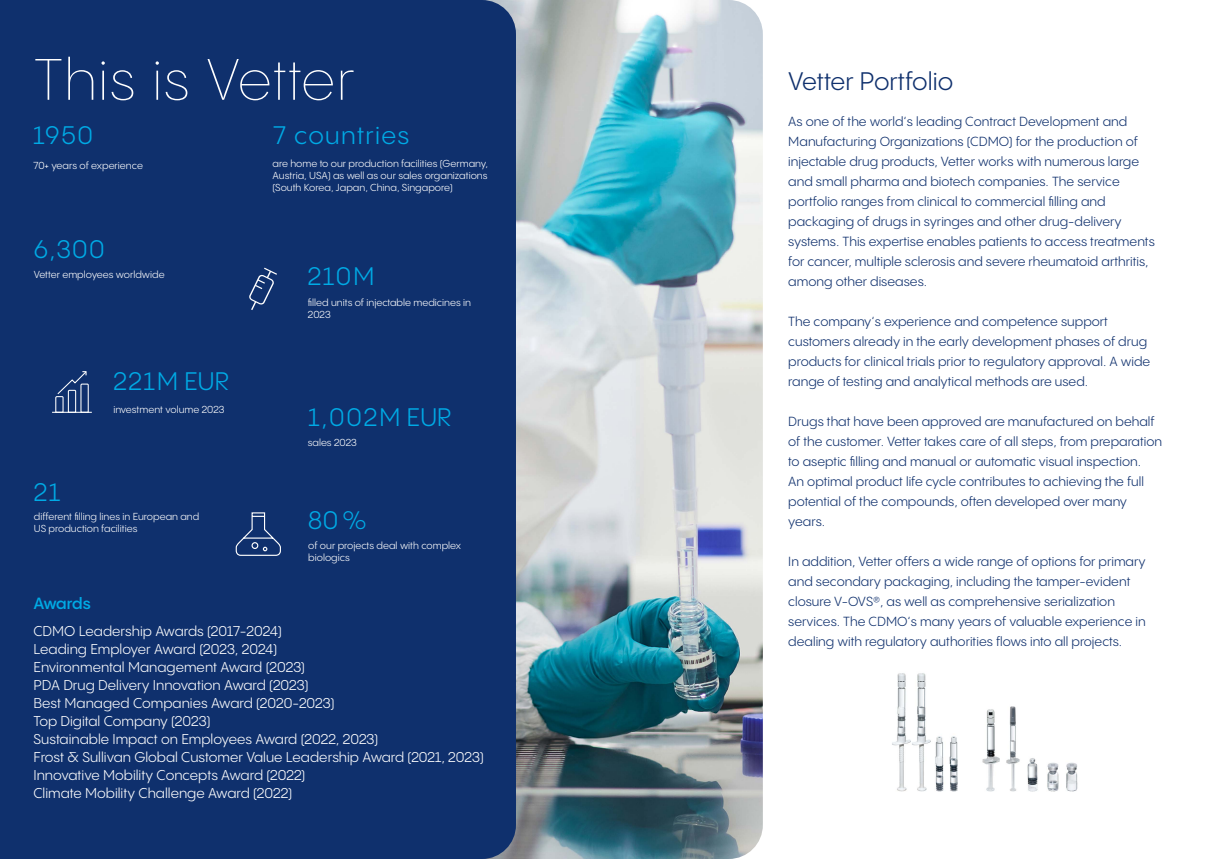
<style>
.page{position:relative;width:1225px;height:859px;background:#fff}
.page>*{position:absolute;margin:0;border:0;box-sizing:border-box;transform-origin:0 0}
.t1{font:200 57.5px "PP Pangram Sans";letter-spacing:.02em;color:#fff}
.t2{font:25px "PP Pangram Sans";letter-spacing:.05em;color:#00aae5}
.t3{font:25px "PP Pangram Sans";color:#0f306d}
.t4{font:600 16px "PP Pangram Sans";letter-spacing:-.025em;color:#00aae5}
.t5{font:14px/18px "PP Pangram Sans";color:#fff}
.t6{font:13px/20px "PP Pangram Sans";color:#0f306d}
.t7{font:10px/12px "PP Pangram Sans";color:#fff}
</style>
<div class="page">
<img style="left:516px;top:0;width:247px;height:859px">
<div style="left:0;top:0;width:516px;height:859px;background:#0f306d"></div>
<hr style="left:52px;top:412px;width:40px;height:1px;background:#fff">
<svg style="left:55px;top:370px;width:34px;height:43px"></svg>
<img style="left:892px;top:673px;width:186px;height:119px">
<svg style="left:235px;top:512px;width:46px;height:44px;background:#2c497e"></svg>
<svg style="left:247px;top:266px;width:31px;height:49px;background:#27457c"></svg>
<h1 class="t1" style="left:34px;top:45px;width:322px">This is Vetter</h1>
<h2 class="t2" style="left:33px;top:120px;width:61px">1950</h2>
<p class="t7" style="left:33px;top:160px;width:111px">70+ years of experience</p>
<h2 class="t2" style="left:34px;top:234px;width:72px">6,300</h2>
<p class="t7" style="left:34px;top:269px;width:132px">Vetter employees worldwide</p>
<h2 class="t2" style="left:34px;top:477px;width:28px">21</h2>
<h2 class="t2" style="left:113px;top:366px;width:117px">221M EUR</h2>
<p class="t7" style="left:113px;top:403px;width:113px">investment volume 2023</p>
<p class="t7" style="left:34px;top:510px;width:167px">different filling lines in European and<br>US production facilities</p>
<p class="t4" style="left:33px;top:594px;width:59px">Awards</p>
<h2 class="t2" style="left:273px;top:120px;width:137px">7 countries</h2>
<p class="t7" style="left:272px;top:157px;width:217px;text-align:justify">are home to our production facilities (Germany, Austria, USA) as well as our sales organizations (South Korea, Japan, China, Singapore)</p>
<h2 class="t2" style="left:308px;top:261px;width:68px">210M</h2>
<p class="t7" style="left:308px;top:296px;width:164px">filled units of injectable medicines in<br>2023</p>
<h2 class="t2" style="left:308px;top:402px;width:145px">1,002M EUR</h2>
<p class="t7" style="left:308px;top:436px;width:51px">sales 2023</p>
<h2 class="t2" style="left:308px;top:505px;width:60px">80%</h2>
<p class="t7" style="left:308px;top:540px;width:154px">of our projects deal with complex biologics</p>
<p class="t5" style="left:33px;top:621px;width:452px">CDMO Leadership Awards (2017-2024)<br>Leading Employer Award (2023, 2024)<br>Environmental Management Award (2023)<br>PDA Drug Delivery Innovation Award (2023)<br>Best Managed Companies Award (2020-2023)<br>Top Digital Company (2023)<br>Sustainable Impact on Employees Award (2022, 2023)<br>Frost &amp; Sullivan Global Customer Value Leadership Award (2021, 2023)<br>Innovative Mobility Concepts Award (2022)<br>Climate Mobility Challenge Award (2022)</p>
<h2 class="t3" style="left:788px;top:66px;width:166px">Vetter Portfolio</h2>
<p class="t6" style="left:788px;top:111px;width:368px">As one of the world‘s leading Contract Development and Manufacturing Organizations (CDMO) for the production of injectable drug products, Vetter works with numerous large and small pharma and biotech companies. The service portfolio ranges from clinical to commercial filling and packaging of drugs in syringes and other drug-delivery systems. This expertise enables patients to access treatments for cancer, multiple sclerosis and severe rheumatoid arthritis, among other diseases.</p>
<p class="t6" style="left:788px;top:311px;width:363px">The company‘s experience and competence support customers already in the early development phases of drug products for clinical trials prior to regulatory approval. A wide range of testing and analytical methods are used.</p>
<p class="t6" style="left:788px;top:411px;width:375px">Drugs that have been approved are manufactured on behalf of the customer. Vetter takes care of all steps, from preparation to aseptic filling and manual or automatic visual inspection.<br>An optimal product life cycle contributes to achieving the full potential of the compounds, often developed over many years.</p>
<p class="t6" style="left:788px;top:551px;width:359px">In addition, Vetter offers a wide range of options for primary and secondary packaging, including the tamper-evident closure V-OVS®, as well as comprehensive serialization services. The CDMO‘s many years of valuable experience in dealing with regulatory authorities flows into all projects.</p>
</div>
